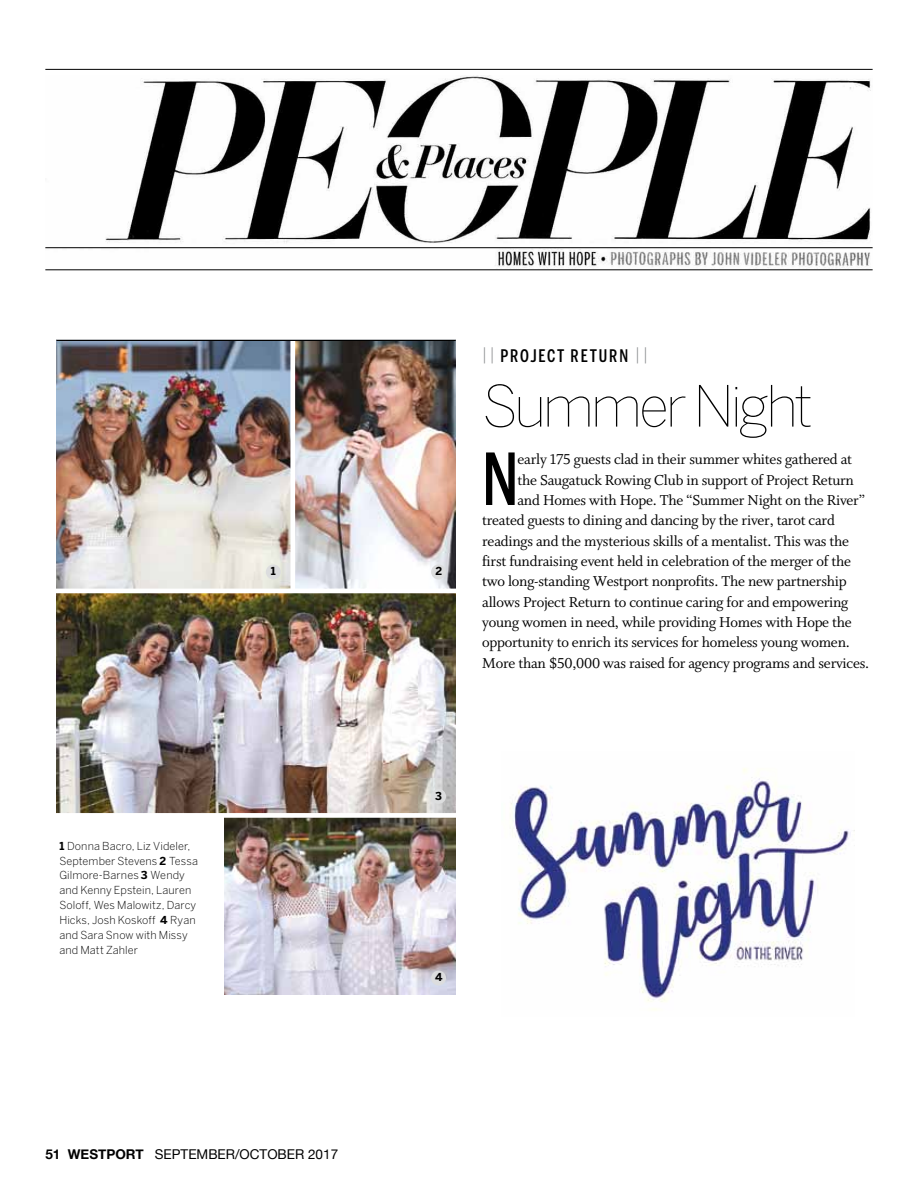
<style>
.page{position:relative;width:918px;height:1188px;background:#fff}
.page>*{position:absolute;margin:0;border:0;box-sizing:border-box;transform-origin:0 0}
.t1{font:500 70.95px "Benton Sans Comp";color:#000}
.t2{font:100 56.25px "Benton Sans";letter-spacing:-.06em;color:#000}
.t3{font:500 17.25px "Benton Sans Comp";letter-spacing:.11em;color:#000}
.t4{font:16.05px "Whitman Roman LF";letter-spacing:-.015em;color:#000}
.t5{font:13.5px "Helvetica Neue";color:#000}
.t6{font:300 10.95px/14.9px "Benton Sans";letter-spacing:.01em;color:#000}
.t7{font:700 10.95px "Benton Sans";color:#000}
.s1{font-weight:700}
.s2{font-weight:300;color:#808285}
</style>
<div class="page">
<img style="left:45px;top:76px;width:828px;height:193px">
<hr style="left:45px;top:69px;width:828px;height:1px;background:#000">
<hr style="left:45px;top:247px;width:828px;height:1px;background:#000">
<hr style="left:45px;top:269px;width:828px;height:1px;background:#000">
<img style="left:510px;top:768px;width:345px;height:242px">
<img style="left:56px;top:593px;width:400px;height:220px">
<img style="left:56px;top:341px;width:234px;height:248px">
<img style="left:293px;top:339px;width:163px;height:250px">
<img style="left:224px;top:818px;width:232px;height:177px">
<div style="left:290px;top:340px;width:5px;height:253px;background:#fff"></div>
<div style="left:431px;top:971px;width:15px;height:15px;background:#dcddde;border-radius:50%"></div>
<div style="left:431px;top:564px;width:15px;height:15px;background:#dcddde;border-radius:50%"></div>
<div style="left:431px;top:789px;width:15px;height:15px;background:#dcddde;border-radius:50%"></div>
<div style="left:266px;top:564px;width:15px;height:15px;background:#dcddde;border-radius:50%"></div>
<hr style="left:56px;top:340px;width:400px;height:1px;background:#000">
<p class="t7" style="left:271px;top:565px;width:7px">1</p>
<p class="t6" style="left:59px;top:838px;width:140px"><span class="s1">1</span> Donna Bacro, Liz Videler,<br>September Stevens <span class="s1">2</span> Tessa<br>Gilmore-Barnes <span class="s1">3</span> Wendy and Kenny Epstein, Lauren<br>Soloff, Wes Malowitz, Darcy<br>Hicks, Josh Koskoff <span class="s1">4</span> Ryan and Sara Snow with Missy and Matt Zahler</p>
<h1 class="t1" style="left:57px;top:1122px;width:38px">N</h1>
<p class="t5" style="left:45px;top:1144px;width:294px"><span class="s1">51 WESTPORT</span> SEPTEMBER/OCTOBER 2017</p>
<p class="t7" style="left:435px;top:565px;width:8px">2</p>
<p class="t3" style="left:482px;top:346px;width:167px"><span class="s2">||</span> PROJECT RETURN <span class="s2">||</span></p>
<h2 class="t2" style="left:482px;top:374px;width:357px">Summer Nights</h2>
<h1 class="t1" style="left:482px;top:438px;width:38px">N</h1>
<p class="t4" style="left:517px;top:451px;width:336px">early 175 guests clad in their summer whites gathered at</p>
<p class="t4" style="left:517px;top:471px;width:338px">the Saugatuck Rowing Club in support of Project Return</p>
<p class="t4" style="left:517px;top:491px;width:349px">and Homes with Hope. The “Summer Night on the River”</p>
<p class="t4" style="left:482px;top:512px;width:354px">treated guests to dining and dancing by the river, tarot card</p>
<p class="t4" style="left:482px;top:532px;width:369px">readings and the mysterious skills of a mentalist. This was the</p>
<p class="t4" style="left:482px;top:552px;width:371px">first fundraising event held in celebration of the merger of the</p>
<p class="t4" style="left:482px;top:573px;width:366px">two long-standing Westport nonprofits. The new partnership</p>
<p class="t4" style="left:482px;top:593px;width:368px">allows Project Return to continue caring for and empowering</p>
<p class="t4" style="left:482px;top:613px;width:371px">young women in need, while providing Homes with Hope the</p>
<p class="t4" style="left:482px;top:634px;width:369px">opportunity to enrich its services for homeless young women.</p>
<p class="t4" style="left:482px;top:654px;width:389px">More than $50,000 was raised for agency programs and services.</p>
<p class="t7" style="left:435px;top:789px;width:8px">3</p>
<p class="t7" style="left:435px;top:971px;width:9px">4</p>
</div>
